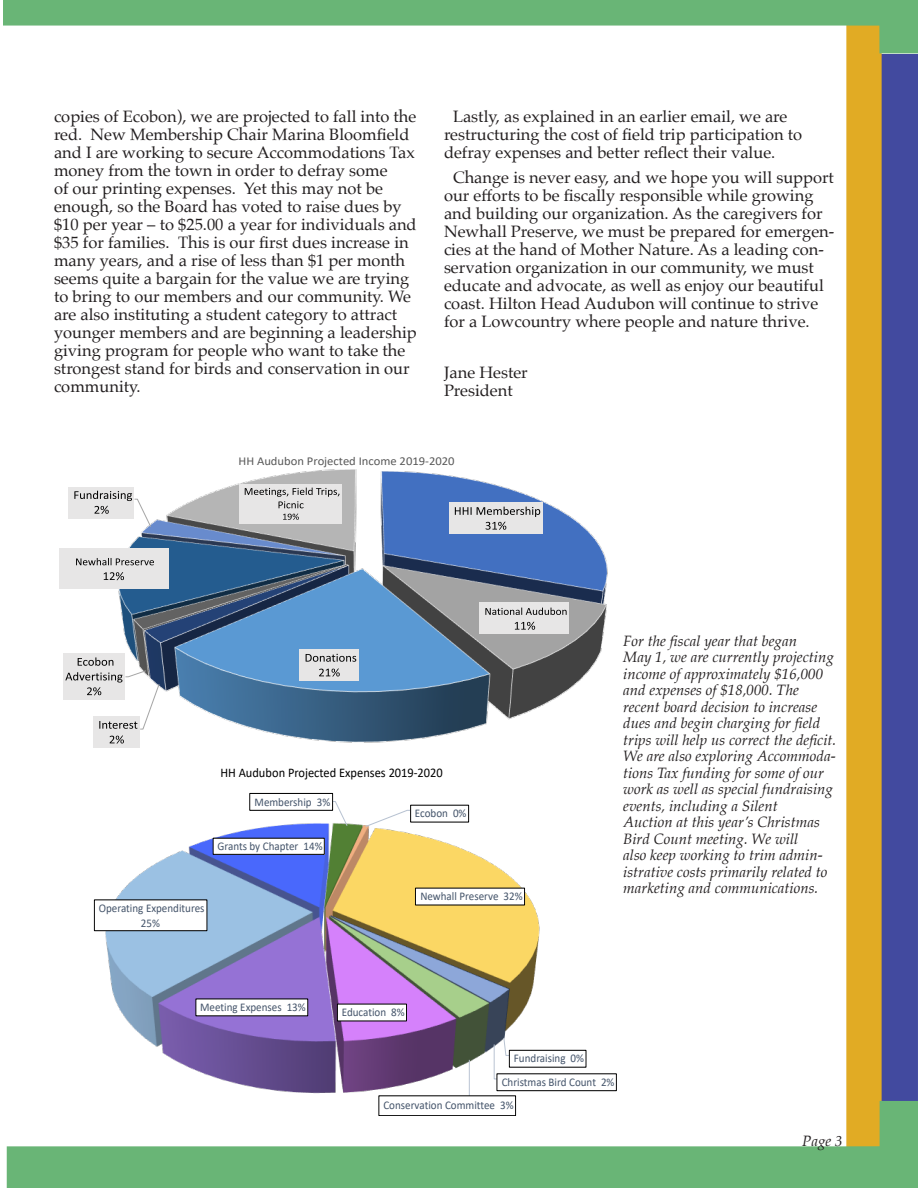
<style>
.page{position:relative;width:918px;height:1188px;background:#fff}
.page>*{position:absolute;margin:0;border:0;box-sizing:border-box;transform-origin:0 0}
.Body{font:16.5px/18px "Palatino";color:#231f20}
.t1{font:italic 15px/16.5px "Palatino";color:#231f20}
.t2{font:13.2px "Calibri";color:#000;scale:.94 1}
.t3{font:12px "Calibri";color:#595959;scale:1.05 1}
.t4{font:11.7px/14.7px "Calibri";color:#44546a;text-align:center;scale:.94 1}
</style>
<div class="page">
<div style="left:881px;top:54px;width:37px;height:1090px;background:#424a9f"></div>
<div style="left:846px;top:22px;width:36px;height:1125px;background:#e1ab24"></div>
<svg style="left:7px;top:1101px;width:911px;height:87px;fill:#69b576"></svg>
<svg style="left:3px;top:0;width:915px;height:53px"></svg>
<img style="left:93px;top:821px;width:498px;height:277px">
<svg style="left:332px;top:801px;width:16px;height:26px"></svg>
<svg style="left:365px;top:810px;width:46px;height:17px"></svg>
<svg style="left:493px;top:1037px;width:17px;height:43px"></svg>
<hr style="left:469px;top:1060px;width:1px;height:36px;background:#b7c2d1">
<div style="left:249px;top:793px;width:84px;height:18px;border:1px solid #000"></div>
<div style="left:415px;top:888px;width:110px;height:17px;background:#fff"></div>
<div style="left:509px;top:1050px;width:77px;height:17px;background:#fff"></div>
<div style="left:509px;top:1050px;width:77px;height:18px;border:1px solid #000"></div>
<div style="left:497px;top:1074px;width:119px;height:17px;background:#fff"></div>
<div style="left:497px;top:1073px;width:120px;height:18px;border:1px solid #000"></div>
<div style="left:379px;top:1096px;width:137px;height:20px;background:#fff"></div>
<div style="left:379px;top:1095px;width:137px;height:21px;border:1px solid #000"></div>
<div style="left:337px;top:1004px;width:69px;height:17px;background:#fff"></div>
<div style="left:196px;top:999px;width:112px;height:17px;background:#fff"></div>
<div style="left:94px;top:900px;width:113px;height:31px;background:#fff"></div>
<div style="left:94px;top:900px;width:113px;height:31px;border:1px solid #000"></div>
<div style="left:213px;top:838px;width:111px;height:16px;background:#fff"></div>
<div style="left:213px;top:838px;width:112px;height:17px;border:1px solid #000"></div>
<img style="left:118px;top:469px;width:490px;height:274px">
<div style="left:449px;top:502px;width:94px;height:32px;background:#e7e6e6"></div>
<svg style="left:455px;top:507px;width:85px;height:23px"></svg>
<div style="left:480px;top:603px;width:89px;height:31px;background:#e7e6e6"></div>
<svg style="left:485px;top:608px;width:82px;height:7px"></svg>
<svg style="left:515px;top:622px;width:20px;height:8px"></svg>
<div style="left:300px;top:649px;width:59px;height:31px;background:#e7e6e6"></div>
<svg style="left:306px;top:654px;width:50px;height:8px"></svg>
<svg style="left:319px;top:669px;width:21px;height:8px"></svg>
<div style="left:94px;top:716px;width:46px;height:32px;background:#e7e6e6"></div>
<svg style="left:110px;top:736px;width:14px;height:8px"></svg>
<div style="left:63px;top:653px;width:62px;height:46px;background:#e7e6e6"></div>
<svg style="left:65px;top:657px;width:95px;height:73px"></svg>
<div style="left:59px;top:548px;width:110px;height:41px;background:#e7e6e6"></div>
<svg style="left:76px;top:558px;width:78px;height:7px"></svg>
<svg style="left:104px;top:572px;width:20px;height:8px"></svg>
<div style="left:68px;top:487px;width:66px;height:31px;background:#e7e6e6"></div>
<svg style="left:74px;top:491px;width:78px;height:37px"></svg>
<div style="left:239px;top:484px;width:103px;height:40px;background:#e7e6e6"></div>
<svg style="left:245px;top:488px;width:94px;height:20px"></svg>
<svg style="left:283px;top:514px;width:16px;height:6px"></svg>
<p class="Body" style="left:54px;top:107px;width:364px">copies of Ecobon), we are projected to fall into the red. New Membership Chair Marina Bloomfield and I are working to secure Accommodations Tax money from the town in order to defray some<br>of our printing expenses. Yet this may not be enough, so the Board has voted to raise dues by $10 per year – to $25.00 a year for individuals and $35 for families. This is our first dues increase in many years, and a rise of less than $1 per month seems quite a bargain for the value we are trying to bring to our members and our community. We are also instituting a student category to attract younger members and are beginning a leadership giving program for people who want to take the strongest stand for birds and conservation in our community.</p>
<p class="Body" style="left:444px;top:107px;width:360px;text-indent:9px">Lastly, as explained in an earlier email, we are restructuring the cost of field trip participation to defray expenses and better reflect their value.</p>
<p class="Body" style="left:444px;top:168px;width:392px;text-indent:9px">Change is never easy, and we hope you will support our efforts to be fiscally responsible while growing and building our organization. As the caregivers for Newhall Preserve, we must be prepared for emergen&shy;cies at the hand of Mother Nature. As a leading con&shy;servation organization in our community, we must educate and advocate, as well as enjoy our beautiful coast. Hilton Head Audubon will continue to strive for a Lowcountry where people and nature thrive.</p>
<p class="Body" style="left:444px;top:363px;width:85px">Jane Hester<br>President</p>
<p class="t3" style="left:238px;top:453px;width:207px">HH Audubon Projected Income 2019-2020</p>
<p class="t2" style="left:220px;top:763px;width:238px">HH Audubon Projected Expenses 2019-2020</p>
<p class="t4" style="left:255px;top:794px;width:82px">Membership 3%</p>
<p class="t4" style="left:217px;top:839px;width:113px">Grants by Chapter 14%</p>
<p class="t4" style="left:415px;top:806px;width:56px">Ecobon 0%</p>
<p class="t4" style="left:99px;top:900px;width:114px">Operating Expenditures<br>25%</p>
<p class="t4" style="left:420px;top:889px;width:110px">Newhall Preserve 32%</p>
<p class="t1" style="left:623px;top:632px;width:215px">For the fiscal year that began<br>May 1, we are currently projecting income of approximately $16,000 and expenses of $18,000. The recent board decision to increase dues and begin charging for field trips will help us correct the deficit.<br>We are also exploring Accommoda&shy;tions Tax funding for some of our work as well as special fundraising events, including a Silent<br>Auction at this year’s Christmas<br>Bird Count meeting. We will<br>also keep working to trim admin&shy;istrative costs primarily related to marketing and communications.</p>
<p class="t4" style="left:200px;top:1000px;width:114px">Meeting Expenses 13%</p>
<p class="t4" style="left:342px;top:1005px;width:68px">Education 8%</p>
<p class="t4" style="left:514px;top:1051px;width:76px">Fundraising 0%</p>
<p class="t4" style="left:502px;top:1074px;width:122px">Christmas Bird Count 2%</p>
<p class="t4" style="left:383px;top:1098px;width:140px">Conservation Committee 3%</p>
<p class="t1" style="left:802px;top:1133px;width:42px">Page 3</p>
</div>
